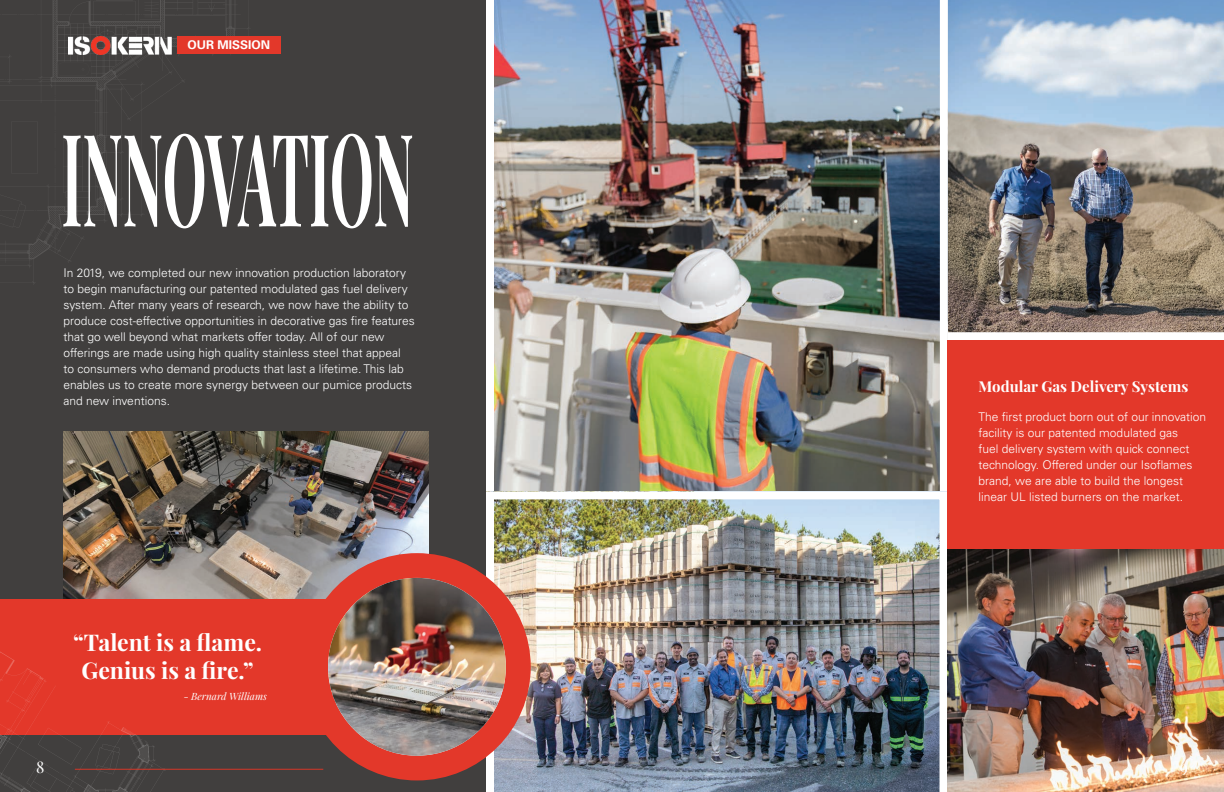
<style>
.page{position:relative;width:1224px;height:792px;background:#fff}
.page>*{position:absolute;margin:0;border:0;box-sizing:border-box;transform-origin:0 0}
.Text_Paragaphs{font:700 23px "Playfair Display";color:#fff}
.t1{font:16px "Playfair Display";color:#fff}
.Text_Paragaphs-2{font:700 15px "Playfair Display";color:#fff}
.Text_Paragaphs-3{font:300 12px/16px "Univers LT Std";color:#fff}
.t2{font:700 12px "Univers LT Std";color:#fff}
.Text_Paragaphs-4{font:italic 10px "Playfair Display";color:#fff}
</style>
<div class="page">
<div style="left:0;top:0;width:486px;height:792px;background:#413f3e"></div>
<img style="left:63px;top:432px;width:366px;height:167px">
<img style="left:948px;top:0;width:276px;height:333px">
<img style="left:494px;top:0;width:454px;height:491px">
<img style="left:486px;top:491px;width:462px;height:301px">
<div style="left:948px;top:340px;width:276px;height:452px;background:#e3382a"></div>
<svg style="left:0;top:0;width:249px;height:283px"></svg>
<div style="left:0;top:599px;width:417px;height:136px;background:#e3382a"></div>
<svg style="left:0;top:651px;width:166px;height:141px"></svg>
<svg style="left:303px;top:553px;width:228px;height:227px;fill:#e3382a"></svg>
<img style="left:328px;top:578px;width:178px;height:178px;border-radius:89px">
<img style="left:68px;top:36px;width:103px;height:19px">
<div style="left:177px;top:36px;width:104px;height:18px;background:#e3382a"></div>
<img style="left:948px;top:549px;width:276px;height:243px">
<hr style="left:75px;top:769px;width:248px;height:1px;background:#d73727">
<svg style="left:63px;top:134px;width:349px;height:94px"></svg>
<p class="t2" style="left:188px;top:38px;width:84px">OUR MISSION</p>
<p class="Text_Paragaphs-3" style="left:63px;top:265px;width:353px">In 2019, we completed our new innovation production laboratory to begin manufacturing our patented modulated gas fuel delivery system. After many years of research, we now have the ability to produce cost-effective opportunities in decorative gas fire features that go well beyond what markets offer today. All of our new offerings are made using high quality stainless steel that appeal<br>to consumers who demand products that last a lifetime. This lab enables us to create more synergy between our pumice products and new inventions.</p>
<p class="Text_Paragaphs" style="left:73px;top:628px;width:191px">“Talent is a flame.</p>
<p class="Text_Paragaphs" style="left:82px;top:656px;width:173px">Genius is a fire.”</p>
<p class="Text_Paragaphs-4" style="left:184px;top:690px;width:85px">- Bernard Williams</p>
<p class="Text_Paragaphs-2" style="left:979px;top:377px;width:211px">Modular Gas Delivery Systems</p>
<p class="Text_Paragaphs-3" style="left:979px;top:409px;width:229px">The first product born out of our innovation facility is our patented modulated gas<br>fuel delivery system with quick connect technology. Offered under our Isoflames brand, we are able to build the longest linear UL listed burners on the market.</p>
<p class="t1" style="left:36px;top:757px;width:10px">8</p>
<p class="t1" style="left:1180px;top:757px;width:10px">9</p>
</div>
